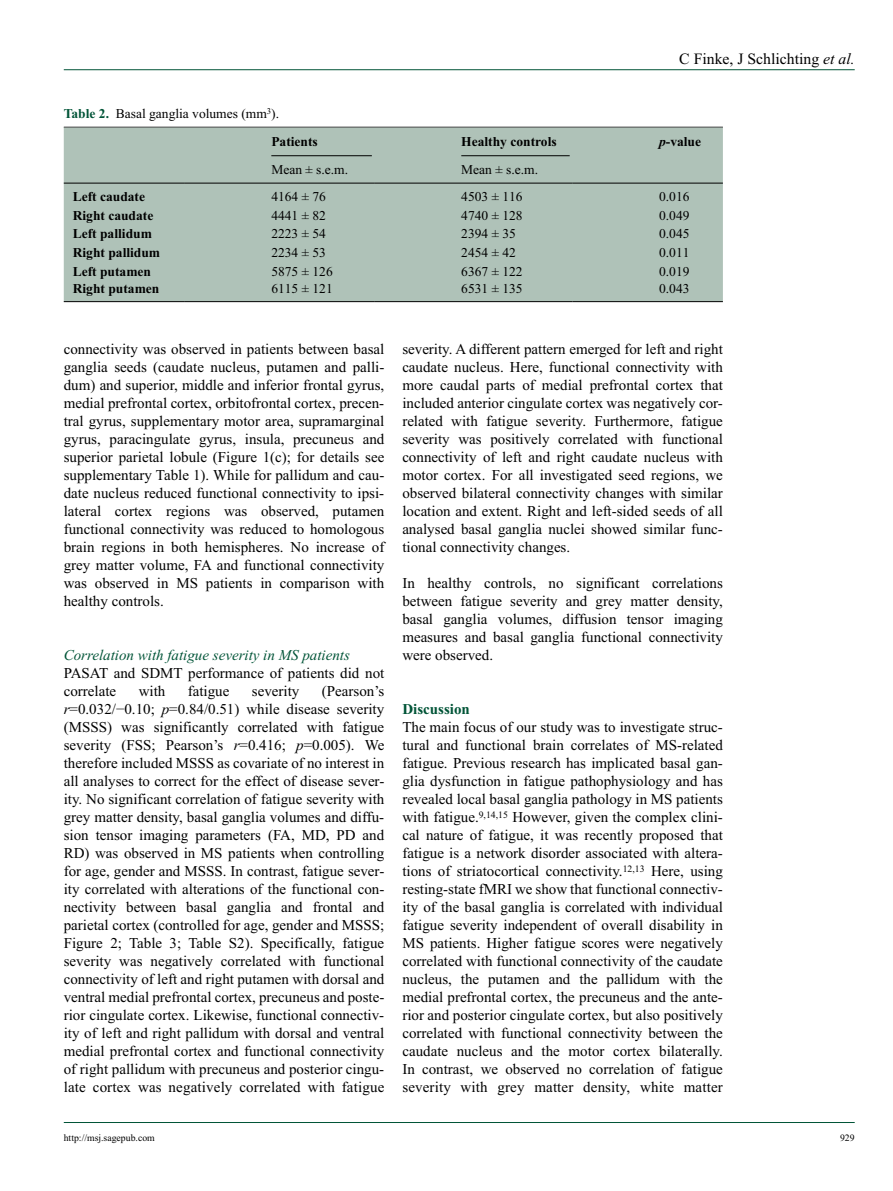
<style>
.page{position:relative;width:893px;height:1191px;background:#fff}
.page>*{position:absolute;margin:0;border:0;box-sizing:border-box;transform-origin:0 0}
.t1{font:15.75px "Times New Roman";color:#000}
.t2{font:15px/18px "Times New Roman";color:#000;text-align:justify}
.t3{font:italic 15px "Times New Roman";color:#005437}
.t4{font:700 15px "Times New Roman";color:#005437}
.t5{font:13.5px/28.5px "Times New Roman";color:#000}
.t6{font:700 13.5px "Times New Roman";color:#000}
.t7{font:9.75px "Times New Roman";color:#000}
.s1{font-weight:700;color:#005437}
.s2{font-weight:700}
.s3{font-style:italic}
</style>
<div class="page">
<hr style="left:64px;top:69px;width:791px;height:1px;background:#005437">
<hr style="left:64px;top:1122px;width:791px;height:1px;background:#005437">
<hr style="left:64px;top:127px;width:659px;height:1px;background:#000">
<div style="left:64px;top:128px;width:659px;height:173px;background:#afc2b8"></div>
<hr style="left:64px;top:183px;width:121px;height:1px;background:#000">
<hr style="left:185px;top:183px;width:190px;height:1px;background:#000">
<hr style="left:375px;top:183px;width:198px;height:1px;background:#000">
<hr style="left:573px;top:183px;width:150px;height:1px;background:#000">
<hr style="left:64px;top:301px;width:121px;height:1px;background:#000">
<hr style="left:185px;top:301px;width:190px;height:1px;background:#000">
<hr style="left:375px;top:301px;width:198px;height:1px;background:#000">
<hr style="left:573px;top:301px;width:150px;height:1px;background:#000">
<hr style="left:271px;top:155px;width:101px;height:1px;background:#000">
<hr style="left:461px;top:155px;width:109px;height:1px;background:#000">
<p class="t5" style="left:271px;top:99px;width:48px;text-indent:-208px"><span class="s1">Table 2.</span> Basal ganglia volumes (mm<sup>3</sup>).<br><span class="s2">Patients</span></p>
<p class="t1" style="left:679px;top:50px;width:177px">C Finke, J Schlichting <span class="s3">et al.</span></p>
<p class="t6" style="left:461px;top:134px;width:97px">Healthy controls</p>
<p class="t6" style="left:659px;top:134px;width:43px"><span class="s3">p</span>-value</p>
<p class="t5" style="left:271px;top:155px;width:78px">Mean ± s.e.m.</p>
<p class="t5" style="left:461px;top:155px;width:78px">Mean ± s.e.m.</p>
<p class="t6" style="left:73px;top:189px;width:74px">Left caudate</p>
<p class="t5" style="left:271px;top:182px;width:56px">4164 ± 76</p>
<p class="t5" style="left:461px;top:182px;width:63px">4503 ± 116</p>
<p class="t5" style="left:659px;top:182px;width:32px">0.016</p>
<p class="t6" style="left:73px;top:207px;width:82px">Right caudate</p>
<p class="t5" style="left:271px;top:201px;width:56px">4441 ± 82</p>
<p class="t5" style="left:461px;top:201px;width:63px">4740 ± 128</p>
<p class="t5" style="left:659px;top:201px;width:32px">0.049</p>
<p class="t6" style="left:73px;top:226px;width:81px">Left pallidum</p>
<p class="t5" style="left:271px;top:219px;width:56px">2223 ± 54</p>
<p class="t5" style="left:461px;top:219px;width:56px">2394 ± 35</p>
<p class="t5" style="left:659px;top:219px;width:32px">0.045</p>
<p class="t6" style="left:73px;top:245px;width:89px">Right pallidum</p>
<p class="t5" style="left:271px;top:238px;width:56px">2234 ± 53</p>
<p class="t5" style="left:461px;top:238px;width:56px">2454 ± 42</p>
<p class="t5" style="left:659px;top:238px;width:32px">0.011</p>
<p class="t6" style="left:73px;top:264px;width:80px">Left putamen</p>
<p class="t5" style="left:271px;top:257px;width:63px">5875 ± 126</p>
<p class="t5" style="left:461px;top:257px;width:63px">6367 ± 122</p>
<p class="t5" style="left:659px;top:257px;width:32px">0.019</p>
<p class="t6" style="left:73px;top:281px;width:88px">Right putamen</p>
<p class="t5" style="left:271px;top:274px;width:63px">6115 ± 121</p>
<p class="t5" style="left:461px;top:274px;width:63px">6531 ± 135</p>
<p class="t5" style="left:659px;top:274px;width:32px">0.043</p>
<p class="t2" style="left:64px;top:340px;width:322px">connectivity was observed in patients between basal ganglia seeds (caudate nucleus, putamen and palli&shy;dum) and superior, middle and inferior frontal gyrus, medial prefrontal cortex, orbitofrontal cortex, precen&shy;tral gyrus, supplementary motor area, supramarginal gyrus, paracingulate gyrus, insula, precuneus and superior parietal lobule (Figure 1(c); for details see supplementary Table 1). While for pallidum and cau&shy;date nucleus reduced functional connectivity to ipsi&shy;lateral cortex regions was observed, putamen functional connectivity was reduced to homologous brain regions in both hemispheres. No increase of grey matter volume, FA and functional connectivity was observed in MS patients in comparison with healthy controls.</p>
<p class="t3" style="left:64px;top:647px;width:288px">Correlation with fatigue severity in MS patients</p>
<p class="t2" style="left:64px;top:664px;width:322px">PASAT and SDMT performance of patients did not correlate</p>
<p class="t2" style="left:64px;top:682px;width:322px;text-indent:258px">(Pearson’s <span class="s3">r</span>=0.032/−0.10; <span class="s3">p</span>=0.84/0.51) while disease severity (MSSS) was significantly correlated with fatigue severity (FSS; Pearson’s <span class="s3">r</span>=0.416; <span class="s3">p</span>=0.005). We therefore included MSSS as covariate of no interest in all analyses to correct for the effect of disease sever&shy;ity. No significant correlation of fatigue severity with grey matter density, basal ganglia volumes and diffu&shy;sion tensor imaging parameters (FA, MD, PD and RD) was observed in MS patients when controlling for age, gender and MSSS. In contrast, fatigue sever&shy;ity correlated with alterations of the functional con&shy;nectivity between basal ganglia and frontal and parietal cortex (controlled for age, gender and MSSS; Figure 2; Table 3; Table S2). Specifically, fatigue severity was negatively correlated with functional connectivity of left and right putamen with dorsal and ventral medial prefrontal cortex, precuneus and poste&shy;rior cingulate cortex. Likewise, functional connectiv&shy;ity of left and right pallidum with dorsal and ventral medial prefrontal cortex and functional connectivity of right pallidum with precuneus and posterior cingu&shy;late cortex was negatively correlated with fatigue</p>
<p class="t2" style="left:139px;top:682px;width:28px">with</p>
<p class="t2" style="left:188px;top:682px;width:43px">fatigue</p>
<p class="t2" style="left:252px;top:682px;width:49px">severity</p>
<p class="t2" style="left:402px;top:340px;width:322px">severity. A different pattern emerged for left and right caudate nucleus. Here, functional connectivity with more caudal parts of medial prefrontal cortex that included anterior cingulate cortex was negatively cor&shy;related with fatigue severity. Furthermore, fatigue severity was positively correlated with functional connectivity of left and right caudate nucleus with motor cortex. For all investigated seed regions, we observed bilateral connectivity changes with similar location and extent. Right and left-sided seeds of all analysed basal ganglia nuclei showed similar func&shy;tional connectivity changes.</p>
<p class="t2" style="left:402px;top:574px;width:322px">In healthy controls, no significant correlations between fatigue severity and grey matter density, basal ganglia volumes, diffusion tensor imaging measures and basal ganglia functional connectivity were observed.</p>
<p class="t4" style="left:402px;top:701px;width:69px">Discussion</p>
<p class="t2" style="left:402px;top:718px;width:322px">The main focus of our study was to investigate struc&shy;tural and functional brain correlates of MS-related fatigue. Previous research has implicated basal gan&shy;glia dysfunction in fatigue pathophysiology and has revealed local basal ganglia pathology in MS patients with fatigue.<sup>9,14,15</sup> However, given the complex clini&shy;cal nature of fatigue, it was recently proposed that fatigue is a network disorder associated with altera&shy;tions of striatocortical connectivity.<sup>12,13</sup> Here, using resting-state fMRI we show that functional connectiv&shy;ity of the basal ganglia is correlated with individual fatigue severity independent of overall disability in MS patients. Higher fatigue scores were negatively correlated with functional connectivity of the caudate nucleus, the putamen and the pallidum with the medial prefrontal cortex, the precuneus and the ante&shy;rior and posterior cingulate cortex, but also positively correlated with functional connectivity between the caudate nucleus and the motor cortex bilaterally.<br>In contrast, we observed no correlation of fatigue severity with grey matter density, white matter</p>
<p class="t7" style="left:64px;top:1132px;width:93px">http://msj.sagepub.com</p>
<p class="t7" style="left:840px;top:1132px;width:16px">929</p>
</div>
